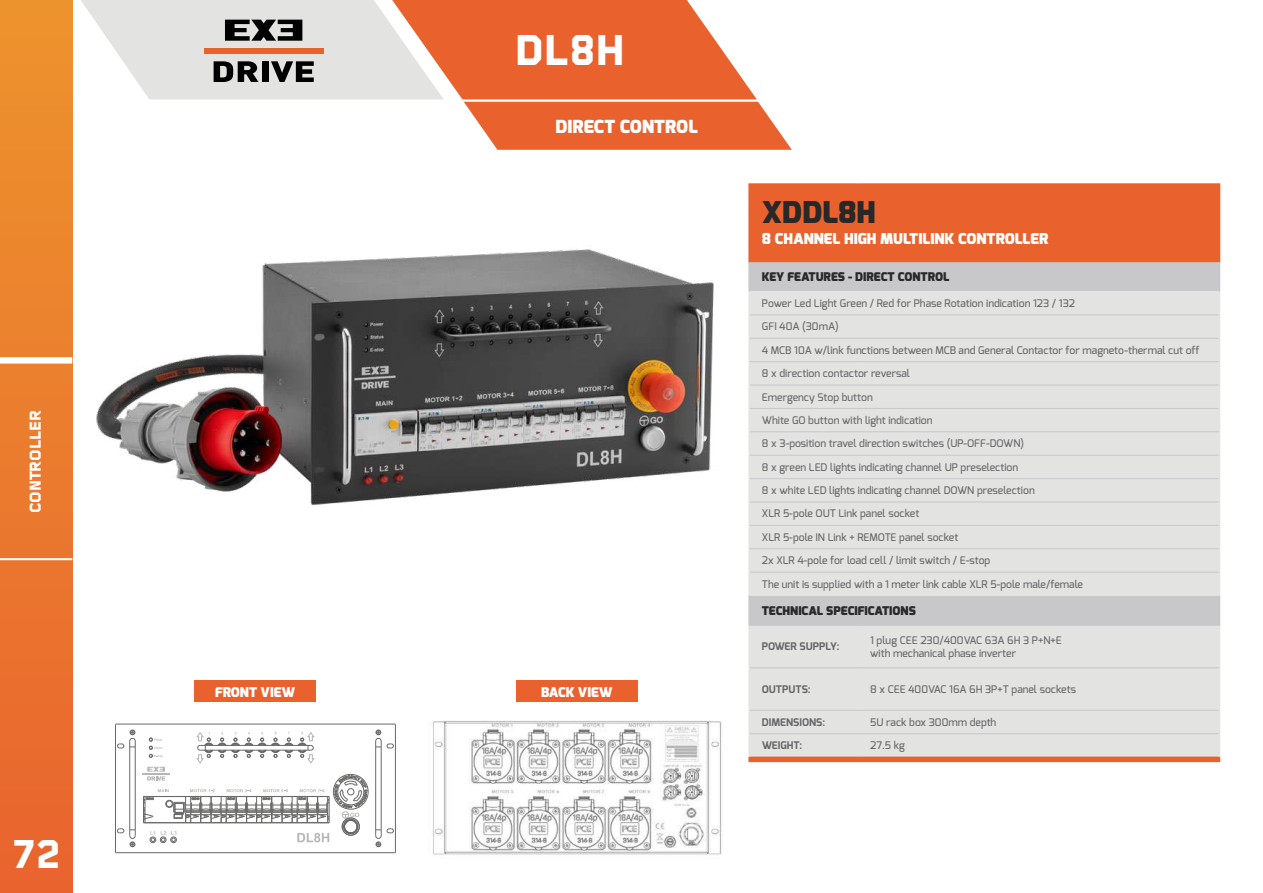
<style>
.page{position:relative;width:1263px;height:893px;background:#fff}
.page>*{position:absolute;margin:0;border:0;box-sizing:border-box;transform-origin:0 0}
.t1{font:800 45px "Foundry Gridnik W03";color:#fff}
.t2{font:800 42px "Foundry Gridnik W03";color:#fff}
.t3{font:900 30px "Exo";color:#282828}
.t4{font:900 18px "Exo";letter-spacing:.005em;color:#fff}
.t5{font:800 16.5px "Foundry Gridnik W03";color:#fff}
.t6{font:900 15px "Exo";color:#fff}
.t7{font:900 13.5px "Exo";color:#fff}
.t8{font:900 12px "Exo";color:#292929}
.t9{font:500 10.5px/12.6px "Exo";color:#656567}
.t10{font:700 10.5px "Exo";color:#656567}
</style>
<div class="page">
<div style="left:0;top:0;width:72px;height:893px;background:linear-gradient(to bottom,#ed932d,#e9642f)"></div>
<div style="left:0;top:357px;width:72px;height:7px;background:#fff"></div>
<hr style="left:0;top:558px;width:72px;height:2px;background:#fff">
<img style="left:96px;top:249px;width:618px;height:257px">
<hr style="left:142px;top:773px;width:28px;height:2px;background:#b7b6b6">
<hr style="left:381px;top:747px;width:1px;height:83px;background:#696968">
<hr style="left:375px;top:747px;width:1px;height:83px;background:#696968">
<hr style="left:135px;top:747px;width:1px;height:83px;background:#696968">
<hr style="left:129px;top:747px;width:1px;height:83px;background:#696968">
<hr style="left:395px;top:725px;width:1px;height:127px;background:#696968">
<svg style="left:375px;top:828px;width:21px;height:25px"></svg>
<hr style="left:116px;top:852px;width:279px;height:1px;background:#696968">
<hr style="left:115px;top:725px;width:1px;height:127px;background:#696968">
<hr style="left:116px;top:724px;width:279px;height:1px;background:#696968">
<svg style="left:115px;top:828px;width:21px;height:25px"></svg>
<svg style="left:115px;top:724px;width:21px;height:25px"></svg>
<svg style="left:375px;top:724px;width:21px;height:25px"></svg>
<svg style="left:143px;top:732px;width:225px;height:111px"></svg>
<img style="left:432px;top:720px;width:290px;height:135px">
<svg style="left:392px;top:0;width:400px;height:150px;fill:#e9622e"></svg>
<svg style="left:81px;top:0;width:363px;height:99px;background:#d8cec9"></svg>
<div style="left:195px;top:680px;width:121px;height:22px;background:#e9622e"></div>
<div style="left:516px;top:680px;width:121px;height:22px;background:#e9622e"></div>
<div style="left:749px;top:184px;width:470px;height:78px;background:#e9622e"></div>
<div style="left:750px;top:262px;width:469px;height:29px;background:#c8c7c9"></div>
<svg style="left:750px;top:291px;width:469px;height:466px;background:#e0e0df"></svg>
<div style="left:749px;top:757px;width:470px;height:5px;background:#e9622e"></div>
<hr style="left:748px;top:761px;width:109px;height:1px;background:#e9622e">
<hr style="left:857px;top:761px;width:363px;height:1px;background:#e9622e">
<hr style="left:748px;top:291px;width:2px;height:24px;background:#e3e3e2">
<hr style="left:748px;top:315px;width:2px;height:23px;background:#e3e3e2">
<hr style="left:748px;top:338px;width:2px;height:24px;background:#e3e3e2">
<hr style="left:748px;top:362px;width:2px;height:23px;background:#e3e3e2">
<hr style="left:748px;top:385px;width:2px;height:23px;background:#e3e3e2">
<hr style="left:748px;top:408px;width:2px;height:24px;background:#e3e3e2">
<hr style="left:748px;top:432px;width:2px;height:23px;background:#e3e3e2">
<hr style="left:748px;top:455px;width:2px;height:24px;background:#e3e3e2">
<hr style="left:748px;top:479px;width:2px;height:23px;background:#e3e3e2">
<hr style="left:748px;top:502px;width:2px;height:23px;background:#e3e3e2">
<hr style="left:748px;top:525px;width:2px;height:24px;background:#e3e3e2">
<hr style="left:748px;top:549px;width:2px;height:23px;background:#e3e3e2">
<hr style="left:748px;top:572px;width:2px;height:23px;background:#e3e3e2">
<hr style="left:748px;top:625px;width:2px;height:43px;background:#e3e3e2">
<hr style="left:1219px;top:625px;width:1px;height:43px;background:#e3e3e2">
<hr style="left:748px;top:668px;width:2px;height:42px;background:#e3e3e2">
<hr style="left:1219px;top:668px;width:1px;height:42px;background:#e3e3e2">
<hr style="left:748px;top:710px;width:2px;height:24px;background:#e3e3e2">
<hr style="left:748px;top:734px;width:2px;height:23px;background:#e3e3e2">
<svg style="left:1219px;top:710px;width:1px;height:51px"></svg>
<hr style="left:748px;top:262px;width:2px;height:29px;background:#c8c7c9">
<svg style="left:1219px;top:262px;width:1px;height:333px"></svg>
<hr style="left:748px;top:595px;width:2px;height:30px;background:#c8c7c9">
<hr style="left:1219px;top:595px;width:1px;height:30px;background:#c8c7c9">
<hr style="left:750px;top:315px;width:107px;height:1px;background:#c8c7c9">
<hr style="left:857px;top:315px;width:362px;height:1px;background:#c8c7c9">
<hr style="left:748px;top:625px;width:109px;height:1px;background:#c8c7c9">
<hr style="left:857px;top:625px;width:363px;height:1px;background:#c8c7c9">
<hr style="left:750px;top:668px;width:107px;height:1px;background:#c8c7c9">
<hr style="left:857px;top:668px;width:362px;height:1px;background:#c8c7c9">
<hr style="left:750px;top:710px;width:107px;height:1px;background:#c8c7c9">
<hr style="left:857px;top:710px;width:362px;height:1px;background:#c8c7c9">
<hr style="left:750px;top:733px;width:107px;height:1px;background:#c8c7c9">
<hr style="left:857px;top:733px;width:362px;height:1px;background:#c8c7c9">
<hr style="left:748px;top:184px;width:2px;height:78px;background:#e9622e">
<hr style="left:1219px;top:184px;width:1px;height:78px;background:#e9622e">
<hr style="left:750px;top:338px;width:107px;height:1px;background:#c8c7c9">
<hr style="left:857px;top:338px;width:362px;height:1px;background:#c8c7c9">
<hr style="left:750px;top:361px;width:107px;height:1px;background:#c8c7c9">
<hr style="left:857px;top:361px;width:362px;height:1px;background:#c8c7c9">
<hr style="left:750px;top:385px;width:107px;height:1px;background:#c8c7c9">
<hr style="left:857px;top:385px;width:362px;height:1px;background:#c8c7c9">
<hr style="left:750px;top:408px;width:107px;height:1px;background:#c8c7c9">
<hr style="left:857px;top:408px;width:362px;height:1px;background:#c8c7c9">
<hr style="left:750px;top:432px;width:107px;height:1px;background:#c8c7c9">
<hr style="left:857px;top:432px;width:362px;height:1px;background:#c8c7c9">
<hr style="left:750px;top:455px;width:107px;height:1px;background:#c8c7c9">
<hr style="left:857px;top:455px;width:362px;height:1px;background:#c8c7c9">
<hr style="left:750px;top:478px;width:107px;height:1px;background:#c8c7c9">
<hr style="left:857px;top:478px;width:362px;height:1px;background:#c8c7c9">
<hr style="left:750px;top:502px;width:107px;height:1px;background:#c8c7c9">
<hr style="left:857px;top:502px;width:362px;height:1px;background:#c8c7c9">
<hr style="left:750px;top:525px;width:107px;height:1px;background:#c8c7c9">
<hr style="left:857px;top:525px;width:362px;height:1px;background:#c8c7c9">
<hr style="left:750px;top:548px;width:107px;height:1px;background:#c8c7c9">
<hr style="left:857px;top:548px;width:362px;height:1px;background:#c8c7c9">
<hr style="left:750px;top:572px;width:107px;height:1px;background:#c8c7c9">
<hr style="left:857px;top:572px;width:362px;height:1px;background:#c8c7c9">
<h3 class="t5" style="left:26px;top:513px;width:105px;rotate:-90deg">CONTROLLER</h3>
<h2 class="t2" style="left:12px;top:829px;width:50px">72</h2>
<h1 class="t1" style="left:514px;top:22px;width:112px">DL8H</h1>
<h3 class="t4" style="left:555px;top:115px;width:144px">DIRECT CONTROL</h3>
<p class="t7" style="left:215px;top:683px;width:81px">FRONT VIEW</p>
<p class="t7" style="left:541px;top:683px;width:73px">BACK VIEW</p>
<h3 class="t3" style="left:762px;top:193px;width:115px">XDDL8H</h3>
<h3 class="t6" style="left:762px;top:229px;width:288px">8 CHANNEL HIGH MULTILINK CONTROLLER</h3>
<p class="t8" style="left:762px;top:269px;width:189px">KEY FEATURES - DIRECT CONTROL</p>
<p class="t9" style="left:762px;top:297px;width:315px">Power Led Light Green / Red for Phase Rotation indication 123 / 132</p>
<p class="t9" style="left:762px;top:320px;width:78px">GFI 40A (30mA)</p>
<p class="t9" style="left:762px;top:344px;width:439px">4 MCB 10A w/link functions between MCB and General Contactor for magneto-thermal cut off</p>
<p class="t9" style="left:762px;top:367px;width:150px">8 x direction contactor reversal</p>
<p class="t9" style="left:762px;top:390px;width:112px">Emergency Stop button</p>
<p class="t9" style="left:762px;top:414px;width:172px">White GO button with light indication</p>
<p class="t9" style="left:762px;top:437px;width:264px">8 x 3-position travel direction switches (UP-OFF-DOWN)</p>
<p class="t9" style="left:762px;top:461px;width:258px">8 x green LED lights indicating channel UP preselection</p>
<p class="t9" style="left:762px;top:484px;width:274px">8 x white LED lights indicating channel DOWN preselection</p>
<p class="t9" style="left:762px;top:507px;width:159px">XLR 5-pole OUT Link panel socket</p>
<p class="t9" style="left:762px;top:531px;width:198px">XLR 5-pole IN Link + REMOTE panel socket</p>
<p class="t9" style="left:762px;top:554px;width:230px">2x XLR 4-pole for load cell / limit switch / E-stop</p>
<p class="t9" style="left:762px;top:577px;width:322px">The unit is supplied with a 1 meter link cable XLR 5-pole male/female</p>
<p class="t8" style="left:762px;top:603px;width:155px">TECHNICAL SPECIFICATIONS</p>
<p class="t10" style="left:762px;top:640px;width:79px">POWER SUPPLY:</p>
<p class="t9" style="left:870px;top:634px;width:193px">1 plug CEE 230/400VAC 63A 6H 3 P+N+E with mechanical phase inverter</p>
<p class="t10" style="left:762px;top:682px;width:50px">OUTPUTS:</p>
<p class="t9" style="left:870px;top:683px;width:207px">8 x CEE 400VAC 16A 6H 3P+T panel sockets</p>
<p class="t10" style="left:762px;top:715px;width:65px">DIMENSIONS:</p>
<p class="t9" style="left:870px;top:716px;width:128px">5U rack box 300mm depth</p>
<p class="t10" style="left:762px;top:739px;width:42px">WEIGHT:</p>
<p class="t9" style="left:870px;top:739px;width:36px">27.5 kg</p>
</div>
